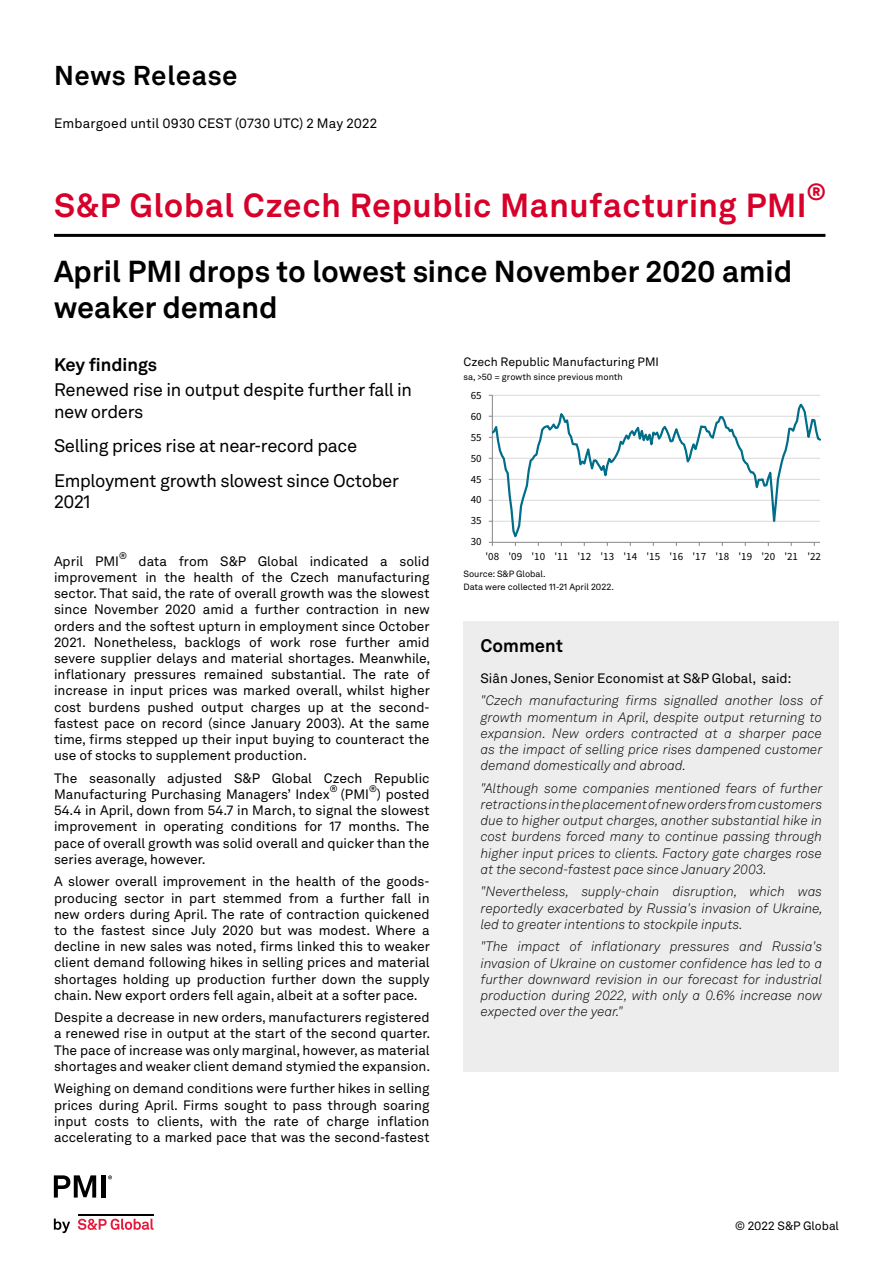
<style>
.page{position:relative;width:893px;height:1263px;background:#fff}
.page>*{position:absolute;margin:0;border:0;box-sizing:border-box;transform-origin:0 0}
.t1{font:700 33px "Akkurat LL";letter-spacing:.02em;color:#d6002a}
.t2{font:700 30px/36px "Akkurat LL";color:#000}
.t3{font:700 27px "Akkurat LL";letter-spacing:.025em;color:#000}
.t4{font:700 23.25px "Akkurat LL";color:#d6002a}
.t5{font:18px/21.6px "Akkurat LL";letter-spacing:-.02em;color:#000}
.t6{font:700 18px "Akkurat LL";color:#000}
.t7{font:13.5px/16.2px "Akkurat LL";color:#000;text-align:justify}
.t8{font:italic 300 13.5px/16.2px "Akkurat LL";color:#000;text-align:justify}
.t9{font:12px "Akkurat LL";color:#000}
.t10{font:10.95px "Source Sans Pro";letter-spacing:-.005em;color:#000}
.t11{font:9.45px "Akkurat LL";color:#000}
.t12{font:9px "Akkurat LL";color:#000}
</style>
<div class="page">
<hr style="left:492px;top:395px;width:328px;height:1px;background:#d9d9d9">
<hr style="left:492px;top:395px;width:1px;height:147px;background:#868686">
<svg style="left:492px;top:400px;width:329px;height:143px"></svg>
<hr style="left:54px;top:234px;width:771px;height:3px;background:#000">
<div style="left:464px;top:621px;width:375px;height:51px;background:#ededed"></div>
<div style="left:463px;top:672px;width:376px;height:399px;background:#ededed"></div>
<svg style="left:54px;top:1218px;width:16px;height:15px"></svg>
<svg style="left:78px;top:1218px;width:75px;height:12px"></svg>
<hr style="left:78px;top:1213px;width:75px;height:2px;background:#000">
<svg style="left:54px;top:1175px;width:42px;height:22px"></svg>
<div style="left:101px;top:1175px;width:5px;height:22px;background:#000"></div>
<svg style="left:108px;top:1175px;width:4px;height:4px"></svg>
<h3 class="t3" style="left:54px;top:55px;width:185px">News Release</h3>
<p class="t7" style="left:54px;top:114px;width:325px">Embargoed until 0930 CEST (0730 UTC) 2 May 2022</p>
<h3 class="t4" style="left:807px;top:174px;width:21px">®</h3>
<h1 class="t1" style="left:54px;top:180px;width:754px">S&amp;P Global Czech Republic Manufacturing PMI</h1>
<h2 class="t2" style="left:54px;top:252px;width:740px">April PMI drops to lowest since November 2020 amid weaker demand</h2>
<h3 class="t6" style="left:54px;top:351px;width:105px">Key findings</h3>
<p class="t9" style="left:463px;top:353px;width:197px">Czech Republic Manufacturing PMI</p>
<p class="t12" style="left:463px;top:370px;width:161px">sa, &gt;50 = growth since previous month</p>
<h3 class="t5" style="left:54px;top:378px;width:360px">Renewed rise in output despite further fall in new orders</h3>
<h3 class="t5" style="left:54px;top:428px;width:347px;line-height:34.3px">Selling prices rise at near-record pace<br>Employment growth slowest since October</h3>
<h3 class="t5" style="left:54px;top:490px;width:38px">2021</h3>
<p class="t10" style="left:471px;top:388px;width:12px">65</p>
<p class="t10" style="left:471px;top:409px;width:12px">60</p>
<p class="t10" style="left:471px;top:430px;width:12px">55</p>
<p class="t10" style="left:471px;top:451px;width:12px">50</p>
<p class="t10" style="left:471px;top:472px;width:12px">45</p>
<p class="t10" style="left:471px;top:493px;width:12px">40</p>
<p class="t10" style="left:471px;top:514px;width:12px">35</p>
<p class="t11" style="left:119px;top:549px;width:9px">®</p>
<p class="t7" style="left:54px;top:552px;width:378px;text-indent:85px">data from S&amp;P Global indicated a solid improvement in the health of the Czech manufacturing sector. That said, the rate of overall growth was the slowest since November 2020 amid a further contraction in new orders and the softest upturn in employment since October 2021. Nonetheless, backlogs of work rose further amid severe supplier delays and material shortages. Meanwhile, inflationary pressures remained substantial. The rate of increase in input prices was marked overall, whilst higher cost burdens pushed output charges up at the second&shy;fastest pace on record (since January 2003). At the same time, firms stepped up their input buying to counteract the use of stocks to supplement production.</p>
<p class="t7" style="left:54px;top:769px;width:377px">The seasonally adjusted S&amp;P Global Czech Republic<br>Manufacturing Purchasing Managers’ Index</p>
<p class="t7" style="left:54px;top:552px;width:67px">April PMI</p>
<p class="t11" style="left:330px;top:782px;width:9px">®</p>
<p class="t7" style="left:341px;top:785px;width:30px">(PMI</p>
<p class="t11" style="left:369px;top:782px;width:9px">®</p>
<p class="t7" style="left:54px;top:785px;width:377px;text-indent:323px">) posted 54.4 in April, down from 54.7 in March, to signal the slowest improvement in operating conditions for 17 months. The pace of overall growth was solid overall and quicker than the series average, however.</p>
<p class="t7" style="left:54px;top:873px;width:377px">A slower overall improvement in the health of the goods&shy;producing sector in part stemmed from a further fall in new orders during April. The rate of contraction quickened to the fastest since July 2020 but was modest. Where a decline in new sales was noted, firms linked this to weaker client demand following hikes in selling prices and material shortages holding up production further down the supply chain. New export orders fell again, albeit at a softer pace.</p>
<p class="t7" style="left:54px;top:1009px;width:378px">Despite a decrease in new orders, manufacturers registered a renewed rise in output at the start of the second quarter.<br>The pace of increase was only marginal, however, as material shortages and weaker client demand stymied the expansion.</p>
<p class="t7" style="left:54px;top:1080px;width:377px">Weighing on demand conditions were further hikes in selling prices during April. Firms sought to pass through soaring input costs to clients, with the rate of charge inflation accelerating to a marked pace that was the second-fastest</p>
<p class="t10" style="left:471px;top:535px;width:12px">30</p>
<p class="t10" style="left:485px;top:550px;width:337px">'08 '09 '10 '11 '12 '13 '14 '15 '16 '17 '18 '19 '20 '21 '22</p>
<p class="t12" style="left:463px;top:567px;width:84px">Source: S&amp;P Global.</p>
<p class="t12" style="left:463px;top:580px;width:152px">Data were collected 11-21 April 2022.</p>
<h3 class="t6" style="left:481px;top:632px;width:84px">Comment</h3>
<p class="t7" style="left:480px;top:669px;width:312px">Siân Jones, Senior Economist at S&amp;P Global, said:</p>
<p class="t8" style="left:480px;top:692px;width:343px">"Czech manufacturing firms signalled another loss of growth momentum in April, despite output returning to expansion. New orders contracted at a sharper pace as the impact of selling price rises dampened customer demand domestically and abroad.</p>
<p class="t8" style="left:480px;top:779px;width:343px">"Although some companies mentioned fears of further retractions in the placement of new orders from customers due to higher output charges, another substantial hike in cost burdens forced many to continue passing through higher input prices to clients. Factory gate charges rose at the second-fastest pace since January 2003.</p>
<p class="t8" style="left:480px;top:883px;width:344px">"Nevertheless, supply-chain disruption, which was reportedly exacerbated by Russia's invasion of Ukraine, led to greater intentions to stockpile inputs.</p>
<p class="t8" style="left:480px;top:938px;width:343px">"The impact of inflationary pressures and Russia's invasion of Ukraine on customer confidence has led to a further downward revision in our forecast for industrial production during 2022, with only a 0.6% increase now expected over the year."</p>
<p class="t9" style="left:735px;top:1216px;width:105px">© 2022 S&amp;P Global</p>
</div>
